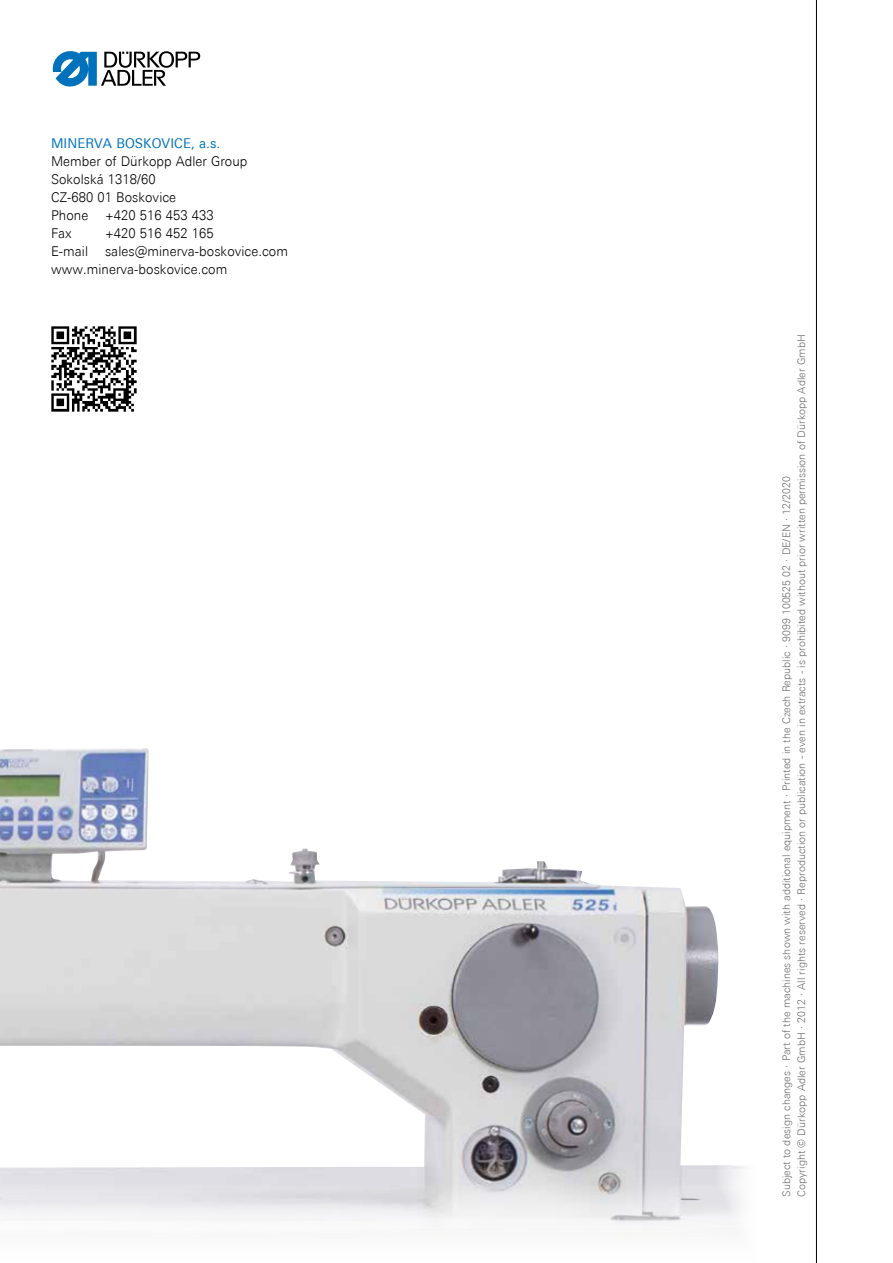
<style>
.page{position:relative;width:893px;height:1263px;background:#fff}
.page>*{position:absolute;margin:0;border:0;box-sizing:border-box;transform-origin:0 0}
.t1{font:300 13.5px/18px "Univers Next Pro";letter-spacing:.005em;color:#000;scale:.96 1}
.t2{font:13.5px "Univers Next Pro";letter-spacing:.005em;color:#0072bb;scale:.96 1}
.t3{font:300 10.5px/15px "Univers Next Pro";color:#706f6f}
</style>
<div class="page">
<img style="left:0;top:748px;width:745px;height:479px">
<hr style="left:816px;top:0;width:1px;height:1263px;background:#000">
<svg style="left:53px;top:51px;width:147px;height:36px"></svg>
<img style="left:51px;top:327px;width:85px;height:85px">
<p class="t2" style="left:51px;top:136px;width:178px">MINERVA BOSKOVICE, a.s.</p>
<p class="t1" style="left:51px;top:152px;width:206px">Member of Dürkopp Adler Group<br>Sokolská 1318/60<br>CZ-680 01 Boskovice<br>Phone +420 516 453 433<br>Fax</p>
<p class="t1" style="left:105px;top:224px;width:115px">+420 516 452 165</p>
<p class="t1" style="left:51px;top:242px;width:248px;text-indent:54px">sales@minerva-boskovice.com www.minerva-boskovice.com</p>
<p class="t1" style="left:51px;top:242px;width:40px">E-mail</p>
<p class="t3" style="left:779px;top:1197px;width:864px;rotate:-90deg">Subject to design changes · Part of the machines shown with additional equipment · Printed in the Czech Republic · 9099 100525 02 · DE/EN · 12/2020<br>Copyright © Dürkopp Adler GmbH · 2012 · All rights reserved · Reproduction or publication - even in extracts - is prohibited without prior written permission of Dürkopp Adler GmbH</p>
</div>
